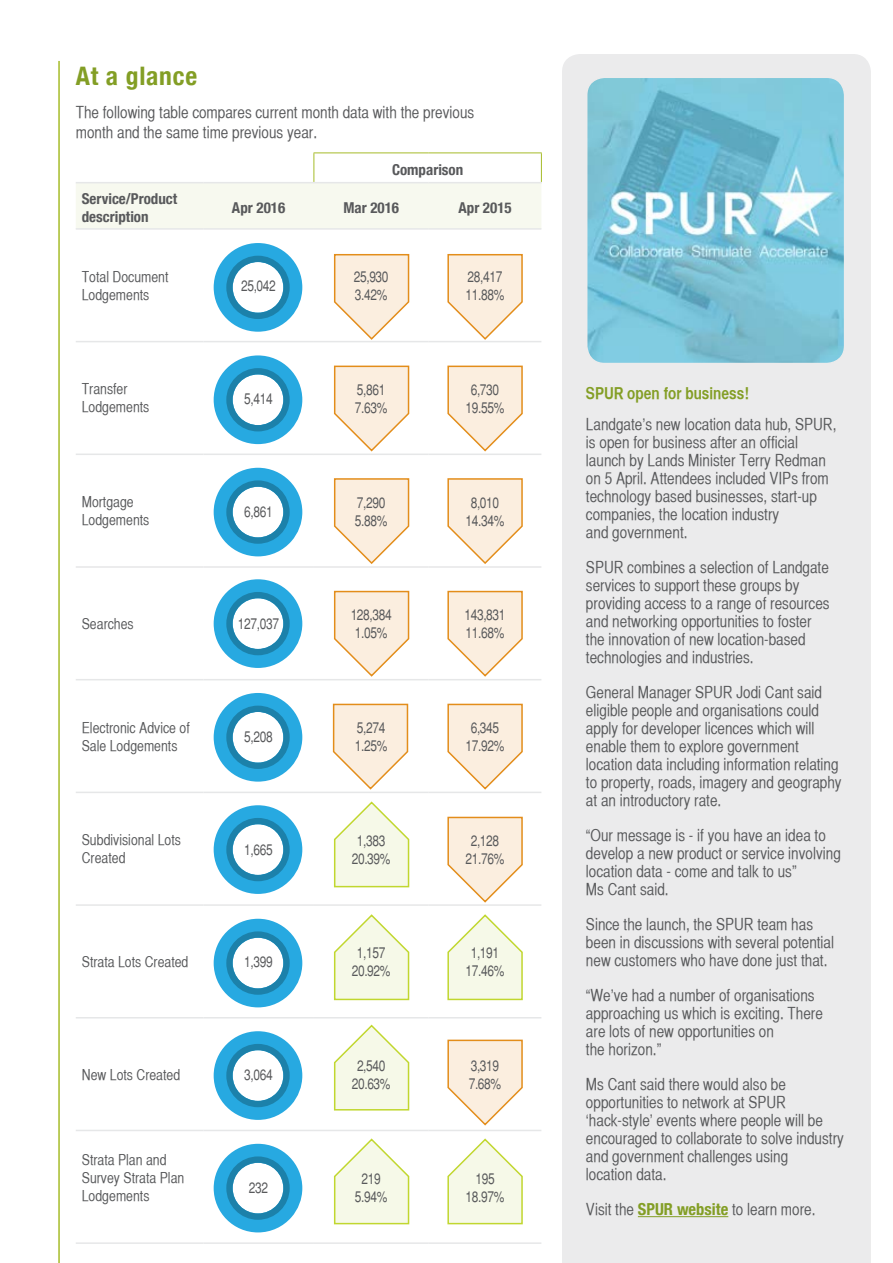
<style>
.page{position:relative;width:893px;height:1263px;background:#fff}
.page>*{position:absolute;margin:0;border:0;box-sizing:border-box;transform-origin:0 0}
.t1{font:700 condensed 25.5px "Helvetica Neue";letter-spacing:.03em;color:#839e25}
.t2{font:16.5px/18px "Helvetica CY Plain";color:#58595b}
.t3{font:16.5px "Helvetica CY Bold";color:#839e25}
.t4{font:15px/18px "Helvetica Map Narrow";letter-spacing:-.035em;color:#58595b;text-align:center}
.t5{font:15px/18px "Helvetica CY Plain";color:#58595b}
.t6{font:700 condensed 15px/18px "Helvetica Neue";color:#58595b}
.s1{font-family:"Helvetica Neue";font-weight:700;font-stretch:condensed;color:#839e25}
</style>
<div class="page">
<div style="left:562px;top:54px;width:309px;height:1209px;background:#ebebec"></div>
<hr style="left:58px;top:61px;width:2px;height:1202px;background:#a6bc29">
<hr style="left:638px;top:1216px;width:90px;height:1px;background:#839e25">
<img style="left:587px;top:77px;width:258px;height:287px">
<div style="left:586px;top:77px;width:259px;height:287px;border:2px solid #ebebec;border-radius:18px"></div>
<svg style="left:214px;top:243px;width:88px;height:89px"></svg>
<svg style="left:214px;top:355px;width:88px;height:89px"></svg>
<svg style="left:214px;top:468px;width:88px;height:88px"></svg>
<svg style="left:214px;top:579px;width:88px;height:89px"></svg>
<svg style="left:214px;top:693px;width:88px;height:89px"></svg>
<svg style="left:214px;top:805px;width:88px;height:89px"></svg>
<svg style="left:214px;top:919px;width:88px;height:88px"></svg>
<svg style="left:214px;top:1031px;width:88px;height:89px"></svg>
<svg style="left:214px;top:1144px;width:88px;height:88px"></svg>
<svg style="left:447px;top:254px;width:76px;height:86px"></svg>
<svg style="left:447px;top:816px;width:76px;height:87px"></svg>
<svg style="left:447px;top:1039px;width:76px;height:87px"></svg>
<svg style="left:447px;top:365px;width:76px;height:87px"></svg>
<svg style="left:447px;top:478px;width:76px;height:86px"></svg>
<svg style="left:447px;top:590px;width:76px;height:87px"></svg>
<svg style="left:333px;top:590px;width:77px;height:87px"></svg>
<svg style="left:333px;top:478px;width:77px;height:86px"></svg>
<svg style="left:333px;top:365px;width:77px;height:87px"></svg>
<svg style="left:333px;top:254px;width:77px;height:86px"></svg>
<svg style="left:332px;top:703px;width:77px;height:87px"></svg>
<svg style="left:447px;top:703px;width:76px;height:87px"></svg>
<svg style="left:447px;top:1138px;width:76px;height:87px"></svg>
<svg style="left:447px;top:914px;width:76px;height:87px"></svg>
<svg style="left:333px;top:801px;width:77px;height:87px"></svg>
<svg style="left:333px;top:1024px;width:77px;height:87px"></svg>
<svg style="left:333px;top:914px;width:77px;height:87px"></svg>
<svg style="left:333px;top:1138px;width:77px;height:87px"></svg>
<hr style="left:76px;top:228px;width:127px;height:2px;background:#e6e7e8">
<hr style="left:203px;top:228px;width:111px;height:2px;background:#e6e7e8">
<hr style="left:314px;top:228px;width:115px;height:2px;background:#e6e7e8">
<hr style="left:429px;top:228px;width:112px;height:2px;background:#e6e7e8">
<hr style="left:76px;top:341px;width:127px;height:1px;background:#e6e7e8">
<hr style="left:203px;top:341px;width:111px;height:1px;background:#e6e7e8">
<hr style="left:314px;top:341px;width:115px;height:1px;background:#e6e7e8">
<hr style="left:429px;top:341px;width:112px;height:1px;background:#e6e7e8">
<hr style="left:76px;top:454px;width:127px;height:1px;background:#e6e7e8">
<hr style="left:203px;top:454px;width:111px;height:1px;background:#e6e7e8">
<hr style="left:314px;top:454px;width:115px;height:1px;background:#e6e7e8">
<hr style="left:429px;top:454px;width:112px;height:1px;background:#e6e7e8">
<hr style="left:76px;top:566px;width:127px;height:2px;background:#e6e7e8">
<hr style="left:203px;top:566px;width:111px;height:2px;background:#e6e7e8">
<hr style="left:314px;top:566px;width:115px;height:2px;background:#e6e7e8">
<hr style="left:429px;top:566px;width:112px;height:2px;background:#e6e7e8">
<hr style="left:76px;top:679px;width:127px;height:1px;background:#e6e7e8">
<hr style="left:203px;top:679px;width:111px;height:1px;background:#e6e7e8">
<hr style="left:314px;top:679px;width:115px;height:1px;background:#e6e7e8">
<hr style="left:429px;top:679px;width:112px;height:1px;background:#e6e7e8">
<hr style="left:76px;top:792px;width:127px;height:1px;background:#e6e7e8">
<hr style="left:203px;top:792px;width:111px;height:1px;background:#e6e7e8">
<hr style="left:314px;top:792px;width:115px;height:1px;background:#e6e7e8">
<hr style="left:429px;top:792px;width:112px;height:1px;background:#e6e7e8">
<hr style="left:76px;top:904px;width:127px;height:2px;background:#e6e7e8">
<hr style="left:203px;top:904px;width:111px;height:2px;background:#e6e7e8">
<hr style="left:314px;top:904px;width:115px;height:2px;background:#e6e7e8">
<hr style="left:429px;top:904px;width:112px;height:2px;background:#e6e7e8">
<hr style="left:76px;top:1017px;width:127px;height:1px;background:#e6e7e8">
<hr style="left:203px;top:1017px;width:111px;height:1px;background:#e6e7e8">
<hr style="left:314px;top:1017px;width:115px;height:1px;background:#e6e7e8">
<hr style="left:429px;top:1017px;width:112px;height:1px;background:#e6e7e8">
<hr style="left:76px;top:1130px;width:127px;height:1px;background:#e6e7e8">
<hr style="left:203px;top:1130px;width:111px;height:1px;background:#e6e7e8">
<hr style="left:314px;top:1130px;width:115px;height:1px;background:#e6e7e8">
<hr style="left:429px;top:1130px;width:112px;height:1px;background:#e6e7e8">
<hr style="left:76px;top:1242px;width:127px;height:2px;background:#e6e7e8">
<hr style="left:203px;top:1242px;width:111px;height:2px;background:#e6e7e8">
<hr style="left:314px;top:1242px;width:115px;height:2px;background:#e6e7e8">
<hr style="left:429px;top:1242px;width:112px;height:2px;background:#e6e7e8">
<svg style="left:76px;top:153px;width:466px;height:76px"></svg>
<h1 class="t1" style="left:76px;top:61px;width:123px">At a glance</h1>
<p class="t2" style="left:76px;top:103px;width:400px;line-height:19.5px">The following table compares current month data with the previous month and the same time previous year.</p>
<p class="t6" style="left:392px;top:160px;width:73px">Comparison</p>
<p class="t6" style="left:82px;top:189px;width:97px">Service/Product description</p>
<p class="t6" style="left:232px;top:198px;width:55px">Apr 2016</p>
<p class="t6" style="left:343px;top:198px;width:57px">Mar 2016</p>
<p class="t6" style="left:458px;top:198px;width:55px">Apr 2015</p>
<p class="t5" style="left:82px;top:267px;width:88px">Total Document<br>Lodgements</p>
<p class="t4" style="left:241px;top:277px;width:36px">25,042</p>
<p class="t4" style="left:354px;top:268px;width:36px;text-align:left">25,930<br>3.42%</p>
<p class="t4" style="left:465px;top:268px;width:41px;text-align:left">28,417<br>11.88%</p>
<p class="t5" style="left:82px;top:380px;width:69px">Transfer<br>Lodgements</p>
<p class="t4" style="left:244px;top:389px;width:30px">5,414</p>
<p class="t4" style="left:355px;top:380px;width:34px;text-align:left">5,861<br>7.63%</p>
<p class="t4" style="left:465px;top:380px;width:41px">6,730<br>19.55%</p>
<p class="t5" style="left:82px;top:493px;width:69px">Mortgage<br>Lodgements</p>
<p class="t4" style="left:244px;top:502px;width:30px">6,861</p>
<p class="t4" style="left:355px;top:493px;width:34px;text-align:left">7,290<br>5.88%</p>
<p class="t4" style="left:465px;top:493px;width:41px">8,010<br>14.34%</p>
<p class="t5" style="left:82px;top:614px;width:53px">Searches</p>
<p class="t4" style="left:238px;top:615px;width:43px">127,037</p>
<p class="t4" style="left:351px;top:606px;width:43px;text-align:left">128,384<br>1.05%</p>
<p class="t4" style="left:464px;top:606px;width:43px;text-align:left">143,831<br>11.68%</p>
<p class="t5" style="left:82px;top:718px;width:110px">Electronic Advice of<br>Sale Lodgements</p>
<p class="t4" style="left:244px;top:727px;width:30px">5,208</p>
<p class="t4" style="left:355px;top:718px;width:34px;text-align:left">5,274<br>1.25%</p>
<p class="t4" style="left:465px;top:718px;width:41px">6,345<br>17.92%</p>
<p class="t5" style="left:82px;top:831px;width:101px">Subdivisional Lots<br>Created</p>
<p class="t4" style="left:244px;top:840px;width:30px">1,665</p>
<p class="t4" style="left:352px;top:831px;width:41px">1,383<br>20.39%</p>
<p class="t4" style="left:465px;top:831px;width:41px">2,128<br>21.76%</p>
<p class="t5" style="left:82px;top:953px;width:108px">Strata Lots Created</p>
<p class="t4" style="left:244px;top:953px;width:30px">1,399</p>
<p class="t4" style="left:352px;top:944px;width:41px">1,157<br>20.92%</p>
<p class="t4" style="left:466px;top:944px;width:41px">1,191<br>17.46%</p>
<p class="t5" style="left:82px;top:1065px;width:100px">New Lots Created</p>
<p class="t4" style="left:244px;top:1065px;width:30px">3,064</p>
<p class="t4" style="left:352px;top:1056px;width:41px">2,540<br>20.63%</p>
<p class="t4" style="left:469px;top:1056px;width:34px;text-align:left">3,319<br>7.68%</p>
<p class="t5" style="left:82px;top:1151px;width:104px">Strata Plan and<br>Survey Strata Plan<br>Lodgements</p>
<p class="t4" style="left:249px;top:1178px;width:21px">232</p>
<p class="t4" style="left:355px;top:1169px;width:34px">219<br>5.94%</p>
<p class="t4" style="left:466px;top:1169px;width:41px">195<br>18.97%</p>
<p class="t3" style="left:586px;top:383px;width:164px">SPUR open for business!</p>
<p class="t2" style="left:586px;top:415px;width:252px">Landgate’s new location data hub, SPUR, is open for business after an official launch by Lands Minister Terry Redman on 5 April. Attendees included VIPs from technology based businesses, start-up companies, the location industry<br>and government.</p>
<p class="t2" style="left:586px;top:558px;width:245px">SPUR combines a selection of Landgate services to support these groups by providing access to a range of resources and networking opportunities to foster the innovation of new location-based technologies and industries.</p>
<p class="t2" style="left:586px;top:683px;width:257px">General Manager SPUR Jodi Cant said eligible people and organisations could apply for developer licences which will enable them to explore government location data including information relating to property, roads, imagery and geography at an introductory rate.</p>
<p class="t2" style="left:586px;top:826px;width:256px">“Our message is - if you have an idea to develop a new product or service involving location data - come and talk to us”<br>Ms Cant said.</p>
<p class="t2" style="left:586px;top:915px;width:250px">Since the launch, the SPUR team has been in discussions with several potential new customers who have done just that.</p>
<p class="t2" style="left:586px;top:986px;width:238px">“We’ve had a number of organisations approaching us which is exciting. There are lots of new opportunities on<br>the horizon.”</p>
<p class="t2" style="left:586px;top:1075px;width:259px">Ms Cant said there would also be opportunities to network at SPUR ‘hack-style’ events where people will be encouraged to collaborate to solve industry and government challenges using<br>location data.</p>
<p class="t2" style="left:586px;top:1200px;width:231px">Visit the <span class="s1">SPUR website</span> to learn more.</p>
</div>
